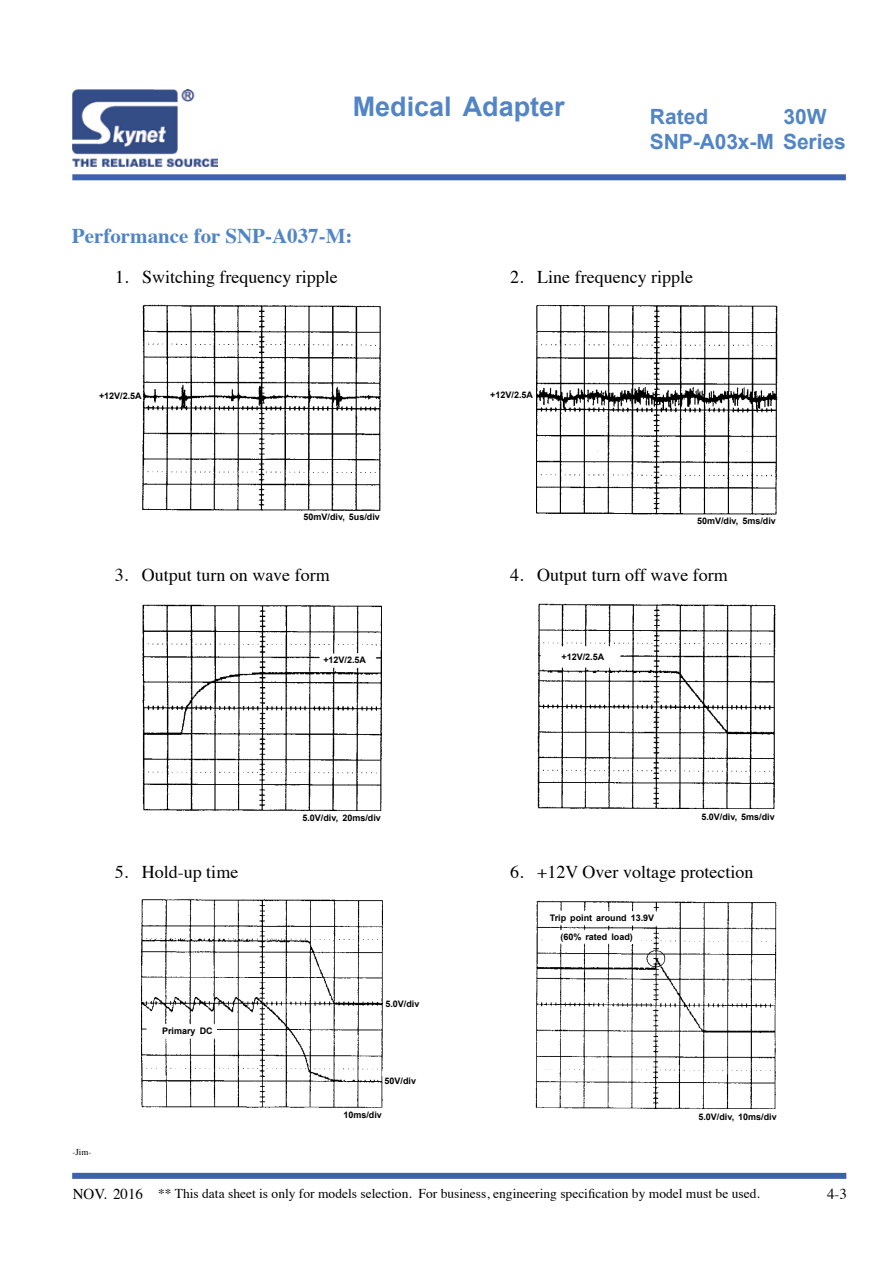
<style>
.page{position:relative;width:893px;height:1263px;background:#fff}
.page>*{position:absolute;margin:0;border:0;box-sizing:border-box;transform-origin:0 0}
.t1{font:700 27px "Arial";color:#5185c5}
.t2{font:700 21px "Times";color:#5185c5}
.t3{font:700 21px/25.2px "Arial";letter-spacing:-.005em;color:#5185c5}
.t4{font:18px "Times";color:#000}
.t5{font:15px "Times";color:#000}
.t6{font:13.5px "Times";color:#000}
.t7{font:700 9px/19.8px "Arial";color:#000}
.t8{font:9px "Times";color:#000}
</style>
<div class="page">
<div style="left:72px;top:1173px;width:774px;height:6px;background:#3d62ad"></div>
<div style="left:72px;top:174px;width:774px;height:6px;background:#3d62ad"></div>
<img style="left:72px;top:89px;width:146px;height:78px">
<img style="left:143px;top:305px;width:238px;height:206px">
<img style="left:536px;top:305px;width:242px;height:210px">
<img style="left:142px;top:604px;width:240px;height:206px">
<img style="left:538px;top:604px;width:237px;height:204px">
<img style="left:142px;top:900px;width:240px;height:208px">
<img style="left:536px;top:901px;width:240px;height:208px">
<h1 class="t1" style="left:353px;top:89px;width:214px">Medical Adapter</h1>
<h2 class="t2" style="left:72px;top:216px;width:282px">Performance for SNP-A037-M:</h2>
<h2 class="t3" style="left:650px;top:105px;width:197px;text-indent:133px">30W<br>SNP-A03x-M Series</h2>
<h2 class="t3" style="left:650px;top:105px;width:60px">Rated</h2>
<h3 class="t4" style="left:115px;top:260px;width:224px">1. Switching frequency ripple</h3>
<p class="t7" style="left:99px;top:386px;width:44px">+12V/2.5A</p>
<h3 class="t4" style="left:510px;top:260px;width:184px">2. Line frequency ripple</h3>
<p class="t7" style="left:490px;top:386px;width:44px">+12V/2.5A</p>
<p class="t7" style="left:304px;top:507px;width:78px">50mV/div, 5us/div</p>
<p class="t7" style="left:697px;top:511px;width:80px">50mV/div, 5ms/div</p>
<h3 class="t4" style="left:115px;top:558px;width:216px">3. Output turn on wave form</h3>
<h3 class="t4" style="left:510px;top:558px;width:219px">4. Output turn off wave form</h3>
<p class="t7" style="left:323px;top:650px;width:44px">+12V/2.5A</p>
<p class="t7" style="left:561px;top:647px;width:44px">+12V/2.5A</p>
<h3 class="t4" style="left:115px;top:855px;width:125px">5. Hold-up time</h3>
<p class="t8" style="left:72px;top:1143px;width:20px">-Jim-</p>
<p class="t7" style="left:162px;top:1021px;width:52px">Primary DC</p>
<p class="t7" style="left:302px;top:809px;width:80px">5.0V/div, 20ms/div</p>
<p class="t7" style="left:701px;top:807px;width:75px">5.0V/div, 5ms/div</p>
<h3 class="t4" style="left:510px;top:855px;width:245px">6. +12V Over voltage protection</h3>
<p class="t7" style="left:385px;top:994px;width:36px">5.0V/div</p>
<p class="t7" style="left:385px;top:1071px;width:33px">50V/div</p>
<p class="t7" style="left:343px;top:1105px;width:40px">10ms/div</p>
<p class="t7" style="left:560px;top:908px;width:95px;text-indent:-11px">Trip point around 13.9V (60% rated load)</p>
<p class="t7" style="left:698px;top:1107px;width:80px">5.0V/div, 10ms/div</p>
<h3 class="t5" style="left:73px;top:1180px;width:72px">NOV. 2016</h3>
<h3 class="t6" style="left:158px;top:1180px;width:603px">** This data sheet is only for models selection. For business, engineering specification by model must be used.</h3>
<h3 class="t5" style="left:827px;top:1180px;width:21px">4-3</h3>
</div>
